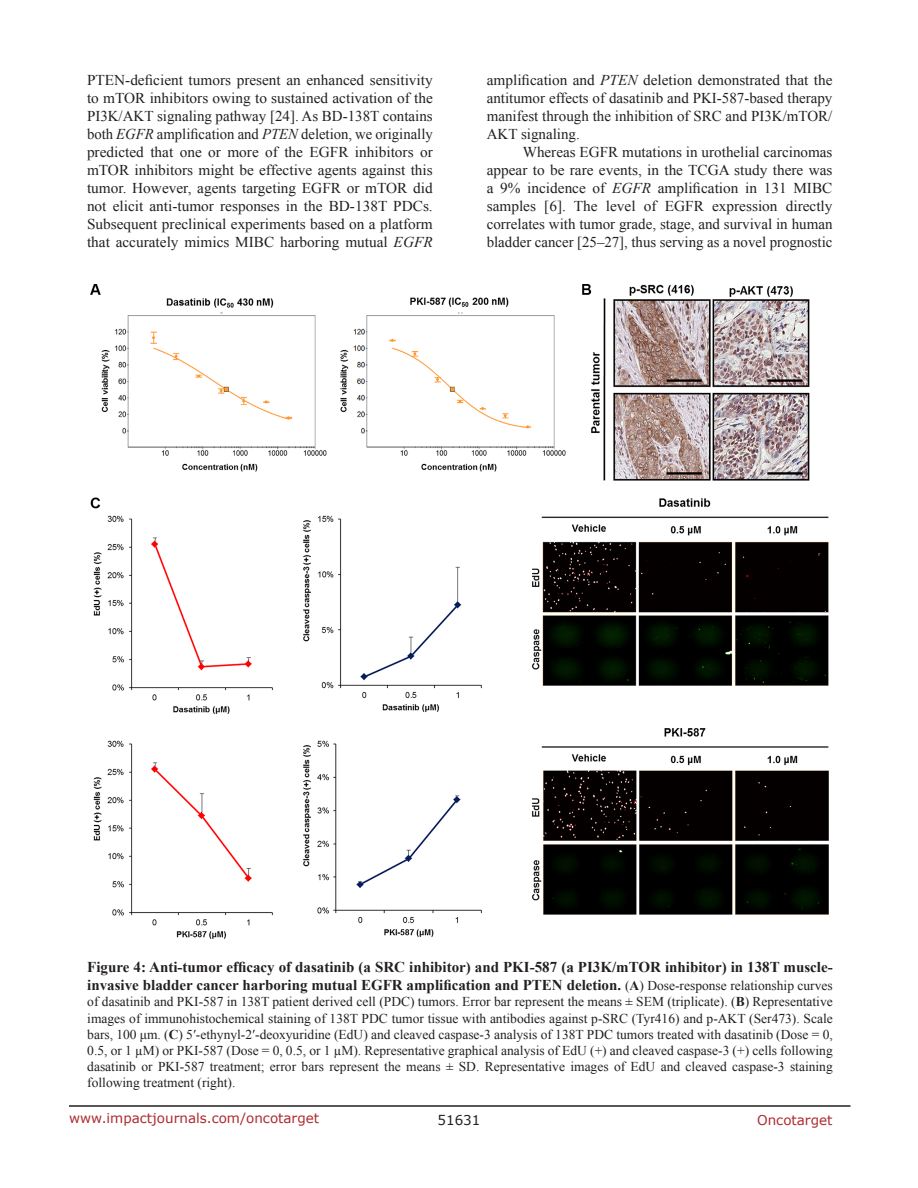
<style>
.page{position:relative;width:918px;height:1188px;background:#fff}
.page>*{position:absolute;margin:0;border:0;box-sizing:border-box;transform-origin:0 0}
.BodyText{font:15px/18px "Times New Roman";color:#231f20;text-align:justify}
.FigureText{font:700 15px/18px "Times New Roman";color:#231f20}
.FigureText-2{font:13.5px/16.2px "Times New Roman";color:#231f20;text-align:justify}
.t1{font:13.5px "Verdana";color:#ac2b31}
.t2{font:13.5px "Verdana";color:#231f20}
.s1{font-style:italic}
.s2{font-weight:400;font-size:13.5px}
.s3{font-size:13.5px}
.s4{font-weight:700}
</style>
<div class="page">
<hr style="left:69px;top:1105px;width:781px;height:2px;background:#231f20">
<img style="left:91px;top:285px;width:738px;height:654px">
<p class="BodyText" style="left:87px;top:71px;width:347px">PTEN-deficient tumors present an enhanced sensitivity to mTOR inhibitors owing to sustained activation of the PI3K/AKT signaling pathway [24]. As BD-138T contains both <span class="s1">EGFR</span> amplification and <span class="s1">PTEN</span> deletion, we originally predicted that one or more of the EGFR inhibitors or mTOR inhibitors might be effective agents against this tumor. However, agents targeting EGFR or mTOR did not elicit anti-tumor responses in the BD-138T PDCs.<br>Subsequent preclinical experiments based on a platform that accurately mimics MIBC harboring mutual <span class="s1">EGFR</span></p>
<p class="BodyText" style="left:487px;top:71px;width:347px">amplification and <span class="s1">PTEN</span> deletion demonstrated that the antitumor effects of dasatinib and PKI-587-based therapy manifest through the inhibition of SRC and PI3K/mTOR/ AKT signaling.</p>
<p class="BodyText" style="left:487px;top:143px;width:347px;text-indent:36px">Whereas EGFR mutations in urothelial carcinomas appear to be rare events, in the TCGA study there was a 9% incidence of <span class="s1">EGFR</span> amplification in 131 MIBC samples [6]. The level of EGFR expression directly correlates with tumor grade, stage, and survival in human bladder cancer [25–27], thus serving as a novel prognostic</p>
<p class="FigureText" style="left:87px;top:958px;width:747px">Figure 4: Anti-tumor efficacy of dasatinib (a SRC inhibitor) and PKI-587 (a PI3K/mTOR inhibitor) in 138T muscle&shy;invasive bladder cancer harboring mutual EGFR amplification and PTEN deletion. <span class="s2">(</span><span class="s3">A</span><span class="s2">) Dose-response relationship curves</span></p>
<p class="FigureText-2" style="left:87px;top:994px;width:747px">of dasatinib and PKI-587 in 138T patient derived cell (PDC) tumors. Error bar represent the means ± SEM (triplicate). (<span class="s4">B</span>) Representative images of immunohistochemical staining of 138T PDC tumor tissue with antibodies against p-SRC (Tyr416) and p-AKT (Ser473). Scale bars, 100 μm. (<span class="s4">C</span>) 5′-ethynyl-2′-deoxyuridine (EdU) and cleaved caspase-3 analysis of 138T PDC tumors treated with dasatinib (Dose = 0, 0.5, or 1 µM) or PKI-587 (Dose = 0, 0.5, or 1 µM). Representative graphical analysis of EdU (+) and cleaved caspase-3 (+) cells following dasatinib or PKI-587 treatment; error bars represent the means ± SD. Representative images of EdU and cleaved caspase-3 staining following treatment (right).</p>
<p class="t1" style="left:69px;top:1109px;width:252px">www.impactjournals.com/oncotarget</p>
<p class="t2" style="left:438px;top:1111px;width:44px">51631</p>
<p class="t1" style="left:757px;top:1111px;width:77px">Oncotarget</p>
</div>
